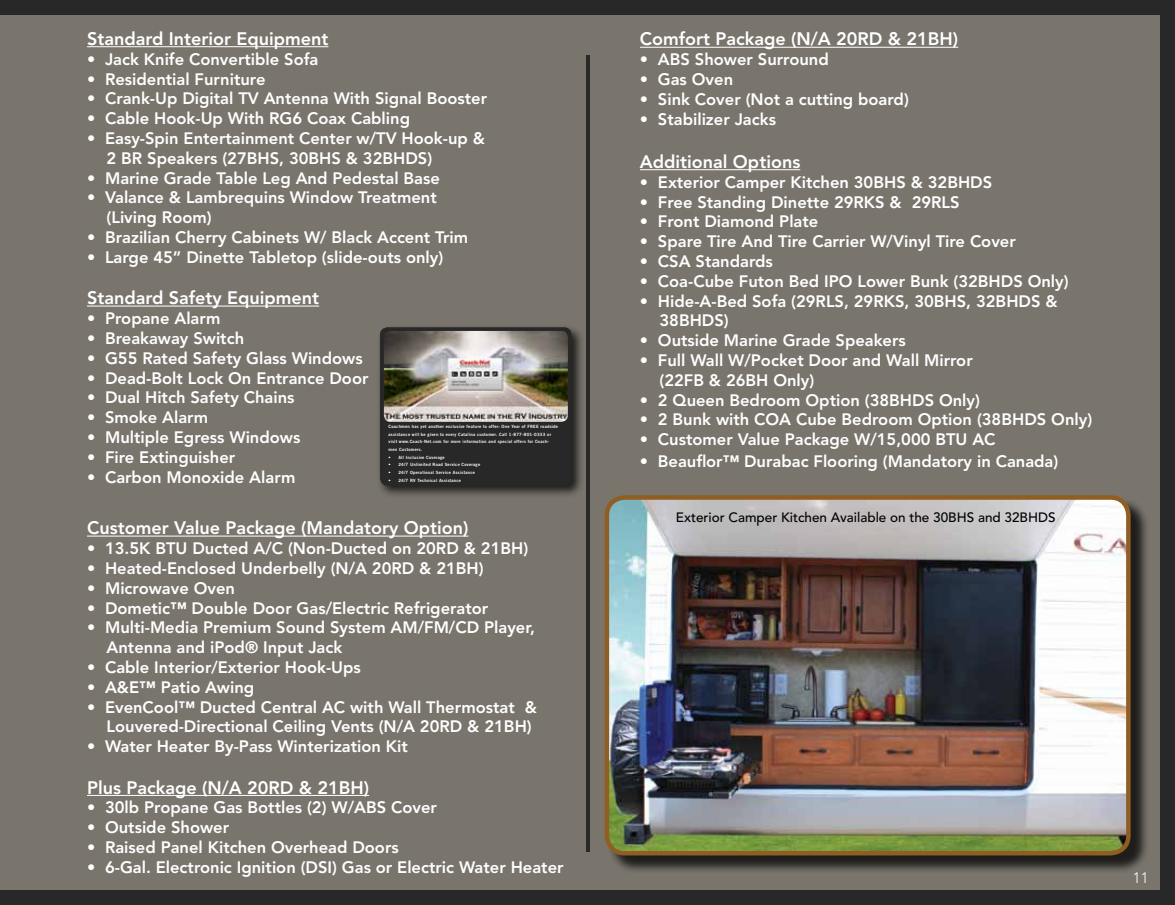
<style>
.page{position:relative;width:1175px;height:905px;background:#fff}
.page>*{position:absolute;margin:0;border:0;box-sizing:border-box;transform-origin:0 0}
.t1{font:800 18px "Avenir";color:#fff}
.t2{font:800 16.5px/19.8px "Avenir";color:#fff}
.t3{font:300 15px "Avenir";color:#fff}
.t4{font:500 13.5px "Avenir";color:#000}
.t5{font:4.35px/7.6px "Trade Gothic Bold Two";letter-spacing:.05em;color:#fff}
</style>
<div class="page">
<div style="left:0;top:0;width:1174px;height:904px;background:#79756d"></div>
<hr style="left:87px;top:46px;width:241px;height:1px;background:#fff">
<hr style="left:87px;top:305px;width:232px;height:1px;background:#fff">
<hr style="left:586px;top:55px;width:3px;height:796px;background:#292829">
<hr style="left:87px;top:535px;width:381px;height:1px;background:#fff">
<hr style="left:87px;top:795px;width:282px;height:1px;background:#fff">
<hr style="left:640px;top:47px;width:318px;height:1px;background:#fff">
<hr style="left:640px;top:169px;width:160px;height:1px;background:#fff">
<div style="left:607px;top:497px;width:542px;height:377px;background:#000;opacity:.75"></div>
<img style="left:607px;top:497px;width:521px;height:356px">
<div style="left:604px;top:495px;width:526px;height:360px;border:4px solid #905e23;border-radius:18px"></div>
<div style="left:376px;top:324px;width:208px;height:175px;background:#000;opacity:.75"></div>
<div style="left:381px;top:328px;width:189px;height:156px;background:#292829;border-radius:7px"></div>
<div style="left:380px;top:327px;width:191px;height:158px;border:2px solid #292829;border-radius:7px"></div>
<img style="left:384px;top:331px;width:184px;height:91px">
<p class="t1" style="left:87px;top:28px;width:243px">Standard Interior Equipment</p>
<p class="t2" style="left:87px;top:49px;width:233px">• Jack Knife Convertible Sofa</p>
<p class="t2" style="left:87px;top:69px;width:180px">• Residential Furniture</p>
<p class="t2" style="left:87px;top:89px;width:401px">• Crank-Up Digital TV Antenna With Signal Booster</p>
<p class="t2" style="left:87px;top:109px;width:324px">• Cable Hook-Up With RG6 Coax Cabling</p>
<p class="t2" style="left:107px;top:128px;width:380px;text-indent:-20px">• Easy-Spin Entertainment Center w/TV Hook-up &amp;<br>2 BR Speakers (27BHS, 30BHS &amp; 32BHDS)</p>
<p class="t2" style="left:87px;top:168px;width:354px">• Marine Grade Table Leg And Pedestal Base</p>
<p class="t2" style="left:107px;top:188px;width:332px;text-indent:-20px">• Valance &amp; Lambrequins Window Treatment (Living Room)</p>
<p class="t2" style="left:87px;top:227px;width:383px">• Brazilian Cherry Cabinets W/ Black Accent Trim</p>
<p class="t2" style="left:87px;top:247px;width:358px">• Large 45” Dinette Tabletop (slide-outs only)</p>
<p class="t1" style="left:87px;top:287px;width:234px">Standard Safety Equipment</p>
<p class="t2" style="left:87px;top:308px;width:135px">• Propane Alarm</p>
<p class="t2" style="left:87px;top:328px;width:159px">• Breakaway Switch</p>
<p class="t2" style="left:87px;top:348px;width:277px">• G55 Rated Safety Glass Windows</p>
<p class="t2" style="left:87px;top:368px;width:283px">• Dead-Bolt Lock On Entrance Door</p>
<p class="t2" style="left:87px;top:388px;width:209px">• Dual Hitch Safety Chains</p>
<p class="t2" style="left:87px;top:407px;width:123px">• Smoke Alarm</p>
<p class="t2" style="left:87px;top:427px;width:215px">• Multiple Egress Windows</p>
<p class="t2" style="left:87px;top:447px;width:150px">• Fire Extinguisher</p>
<p class="t2" style="left:87px;top:467px;width:210px">• Carbon Monoxide Alarm</p>
<p class="t1" style="left:87px;top:517px;width:383px">Customer Value Package (Mandatory Option)</p>
<p class="t2" style="left:87px;top:538px;width:443px">• 13.5K BTU Ducted A/C (Non-Ducted on 20RD &amp; 21BH)</p>
<p class="t2" style="left:87px;top:558px;width:398px">• Heated-Enclosed Underbelly (N/A 20RD &amp; 21BH)</p>
<p class="t2" style="left:87px;top:578px;width:149px">• Microwave Oven</p>
<p class="t2" style="left:87px;top:598px;width:403px">• Dometic™ Double Door Gas/Electric Refrigerator</p>
<p class="t2" style="left:107px;top:617px;width:430px;text-indent:-20px">• Multi-Media Premium Sound System AM/FM/CD Player,<br>Antenna and iPod® Input Jack</p>
<p class="t2" style="left:87px;top:657px;width:275px">• Cable Interior/Exterior Hook-Ups</p>
<p class="t2" style="left:87px;top:677px;width:169px">• A&amp;E™ Patio Awing</p>
<p class="t2" style="left:107px;top:697px;width:432px;text-indent:-20px">• EvenCool™ Ducted Central AC with Wall Thermostat &amp;<br>Louvered-Directional Ceiling Vents (N/A 20RD &amp; 21BH)</p>
<p class="t2" style="left:87px;top:736px;width:322px">• Water Heater By-Pass Winterization Kit</p>
<p class="t1" style="left:87px;top:776px;width:283px">Plus Package (N/A 20RD &amp; 21BH)</p>
<p class="t2" style="left:87px;top:797px;width:351px">• 30lb Propane Gas Bottles (2) W/ABS Cover</p>
<p class="t2" style="left:87px;top:817px;width:144px">• Outside Shower</p>
<p class="t2" style="left:87px;top:837px;width:313px">• Raised Panel Kitchen Overhead Doors</p>
<p class="t2" style="left:87px;top:857px;width:478px">• 6-Gal. Electronic Ignition (DSI) Gas or Electric Water Heater</p>
<p class="t5" style="left:388px;top:422px;width:171px">Coachmen has yet another exclusive feature to offer: One Year of FREE roadside assistance will be given to every Catalina customer. Call 1-877-801-0333 or visit www.Coach-Net.com for more information and special offers for Coach&shy;men Customers.</p>
<p class="t5" style="left:388px;top:453px;width:58px">• All Inclusive Coverage</p>
<p class="t5" style="left:388px;top:461px;width:93px">• 24/7 Unlimited Road Service Coverage</p>
<p class="t5" style="left:388px;top:468px;width:88px">• 24/7 Operational Service Assistance</p>
<p class="t5" style="left:388px;top:476px;width:74px">• 24/7 RV Technical Assistance</p>
<p class="t1" style="left:640px;top:29px;width:320px">Comfort Package (N/A 20RD &amp; 21BH)</p>
<p class="t2" style="left:640px;top:50px;width:190px">• ABS Shower Surround</p>
<p class="t2" style="left:640px;top:69px;width:95px">• Gas Oven</p>
<p class="t2" style="left:640px;top:89px;width:270px">• Sink Cover (Not a cutting board)</p>
<p class="t2" style="left:640px;top:109px;width:138px">• Stabilizer Jacks</p>
<p class="t1" style="left:640px;top:151px;width:162px">Additional Options</p>
<p class="t2" style="left:640px;top:172px;width:354px">• Exterior Camper Kitchen 30BHS &amp; 32BHDS</p>
<p class="t2" style="left:640px;top:192px;width:321px">• Free Standing Dinette 29RKS &amp; 29RLS</p>
<p class="t2" style="left:640px;top:212px;width:180px">• Front Diamond Plate</p>
<p class="t2" style="left:640px;top:231px;width:377px">• Spare Tire And Tire Carrier W/Vinyl Tire Cover</p>
<p class="t2" style="left:640px;top:251px;width:134px">• CSA Standards</p>
<p class="t2" style="left:640px;top:271px;width:430px">• Coa-Cube Futon Bed IPO Lower Bunk (32BHDS Only)</p>
<p class="t2" style="left:659px;top:291px;width:400px;text-indent:-20px">• Hide-A-Bed Sofa (29RLS, 29RKS, 30BHS, 32BHDS &amp;<br>38BHDS)</p>
<p class="t2" style="left:640px;top:330px;width:267px">• Outside Marine Grade Speakers</p>
<p class="t2" style="left:659px;top:350px;width:315px;text-indent:-20px">• Full Wall W/Pocket Door and Wall Mirror (22FB &amp; 26BH Only)</p>
<p class="t2" style="left:640px;top:390px;width:341px">• 2 Queen Bedroom Option (38BHDS Only)</p>
<p class="t2" style="left:640px;top:410px;width:454px">• 2 Bunk with COA Cube Bedroom Option (38BHDS Only)</p>
<p class="t2" style="left:640px;top:429px;width:357px">• Customer Value Package W/15,000 BTU AC</p>
<p class="t2" style="left:640px;top:451px;width:420px">• Beauflor™ Durabac Flooring (Mandatory in Canada)</p>
<p class="t4" style="left:676px;top:510px;width:381px">Exterior Camper Kitchen Available on the 30BHS and 32BHDS</p>
<p class="t3" style="left:1132px;top:869px;width:17px">11</p>
</div>
